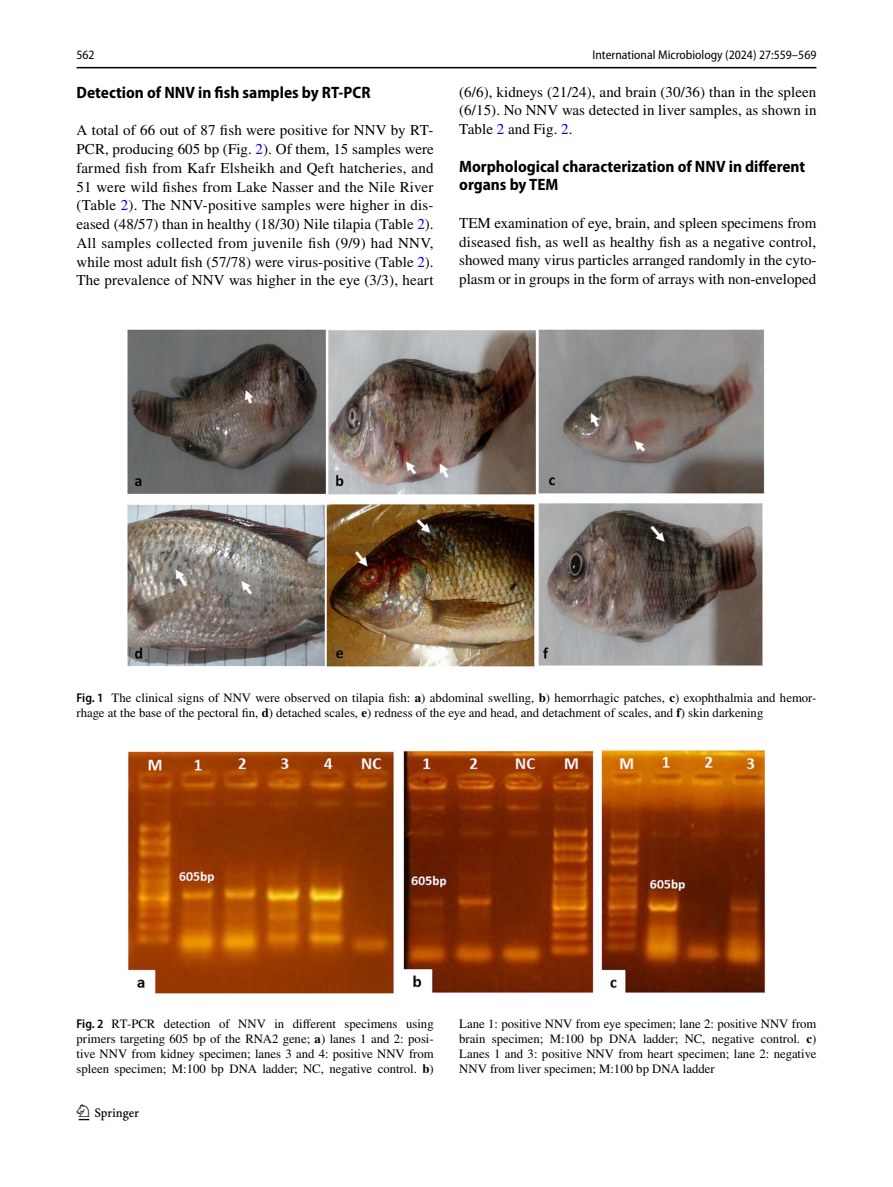
<style>
.page{position:relative;width:893px;height:1187px;background:#fff}
.page>*{position:absolute;margin:0;border:0;box-sizing:border-box;transform-origin:0 0}
.t1{font:22.5px "Springnew Regular 2";color:#000}
.t2{font:700 semi-condensed 16.5px/18.8px "Myriad Pro";color:#000}
.t3{font:15px/18.8px "STIX";letter-spacing:.005em;color:#000;text-align:justify}
.t4{font:12.75px/15px "STIX";color:#000;text-align:justify}
.t5{font:semi-condensed 12.75px "Myriad Pro";color:#000}
.s1{color:#00f}
.s2{font-family:"Myriad Pro";font-weight:600;font-stretch:semi-condensed}
.s3{font-weight:700}
</style>
<div class="page">
<hr style="left:77px;top:67px;width:739px;height:1px;background:#000">
<img style="left:128px;top:329px;width:637px;height:337px">
<img style="left:128px;top:749px;width:637px;height:244px">
<p class="t5" style="left:77px;top:48px;width:20px">562</p>
<p class="t5" style="left:592px;top:48px;width:226px">International Microbiology (2024) 27:559–569</p>
<p class="t2" style="left:77px;top:83px;width:295px">Detection of NNV in fish samples by RT‑PCR</p>
<p class="t3" style="left:77px;top:122px;width:359px">A total of 66 out of 87 fish were positive for NNV by RT-PCR, producing 605 bp (Fig. <span class="s1">2</span>). Of them, 15 samples were farmed fish from Kafr Elsheikh and Qeft hatcheries, and 51 were wild fishes from Lake Nasser and the Nile River (Table <span class="s1">2</span>). The NNV-positive samples were higher in dis&shy;eased (48/57) than in healthy (18/30) Nile tilapia (Table <span class="s1">2</span>).<br>All samples collected from juvenile fish (9/9) had NNV, while most adult fish (57/78) were virus-positive (Table <span class="s1">2</span>).<br>The prevalence of NNV was higher in the eye (3/3), heart</p>
<p class="t3" style="left:459px;top:83px;width:359px">(6/6), kidneys (21/24), and brain (30/36) than in the spleen (6/15). No NNV was detected in liver samples, as shown in Table <span class="s1">2</span> and Fig. <span class="s1">2</span>.</p>
<p class="t2" style="left:459px;top:157px;width:347px">Morphological characterization of NNV in different organs by TEM</p>
<p class="t3" style="left:459px;top:214px;width:359px">TEM examination of eye, brain, and spleen specimens from diseased fish, as well as healthy fish as a negative control, showed many virus particles arranged randomly in the cyto&shy;plasm or in groups in the form of arrays with non-enveloped</p>
<p class="t4" style="left:77px;top:691px;width:741px"><span class="s2">Fig. 1</span> The clinical signs of NNV were observed on tilapia fish: <span class="s3">a</span>) abdominal swelling, <span class="s3">b</span>) hemorrhagic patches, <span class="s3">c</span>) exophthalmia and hemor&shy;rhage at the base of the pectoral fin, <span class="s3">d</span>) detached scales, <span class="s3">e</span>) redness of the eye and head, and detachment of scales, and <span class="s3">f</span>) skin darkening</p>
<p class="t4" style="left:77px;top:1017px;width:359px"><span class="s2">Fig. 2</span> RT-PCR detection of NNV in different specimens using primers targeting 605 bp of the RNA2 gene; <span class="s3">a</span>) lanes 1 and 2: posi&shy;tive NNV from kidney specimen; lanes 3 and 4: positive NNV from spleen specimen; M:100 bp DNA ladder; NC, negative control. <span class="s3">b</span>)</p>
<p class="t4" style="left:459px;top:1017px;width:359px">Lane 1: positive NNV from eye specimen; lane 2: positive NNV from brain specimen; M:100 bp DNA ladder; NC, negative control. <span class="s3">c</span>)<br>Lanes 1 and 3: positive NNV from heart specimen; lane 2: negative NNV from liver specimen; M:100 bp DNA ladder</p>
<h1 class="t1" style="left:79px;top:1104px;width:62px">1 3</h1>
</div>
